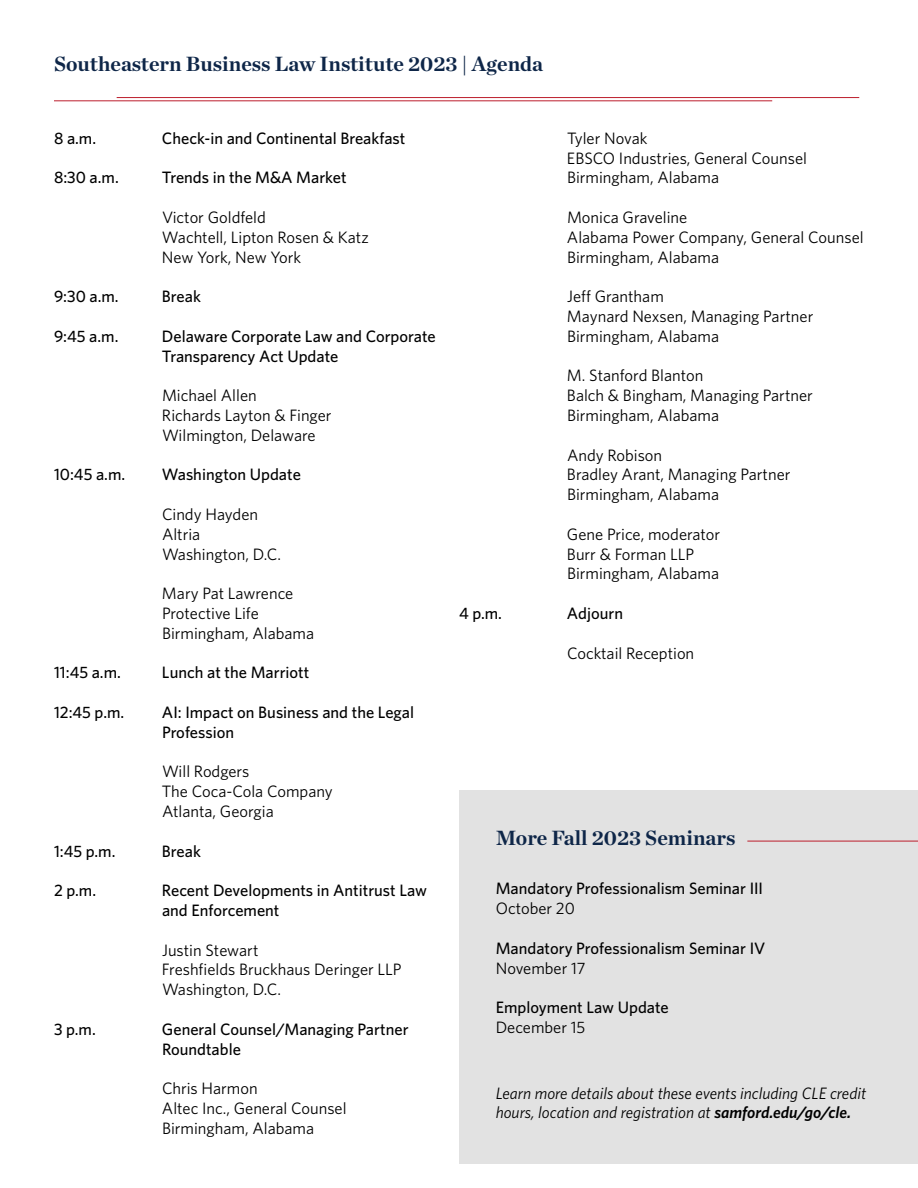
<style>
.page{position:relative;width:918px;height:1188px;background:#fff}
.page>*{position:absolute;margin:0;border:0;box-sizing:border-box;transform-origin:0 0}
.t1{font:700 21px "Chronicle Deck";color:#0e2648}
.t2{font:16.5px "Whitney";color:#000}
.t3{font:500 16.5px/19.8px "Whitney";color:#000}
.t4{font:italic 16.5px/19.8px "Whitney";color:#000}
.s1{font-weight:600}
</style>
<div class="page">
<hr style="left:117px;top:97px;width:742px;height:1px;background:#bc1e2c">
<hr style="left:54px;top:101px;width:718px;height:1px;background:#bc1e2c">
<div style="left:459px;top:791px;width:459px;height:373px;background:#e2e2e2"></div>
<hr style="left:747px;top:841px;width:171px;height:1px;background:#bc1e2c">
<p class="t1" style="left:54px;top:47px;width:491px">Southeastern Business Law Institute 2023 | Agenda</p>
<p class="t3" style="left:54px;top:128px;width:44px">8 a.m.</p>
<p class="t3" style="left:162px;top:128px;width:245px">Check-in and Continental Breakfast</p>
<p class="t3" style="left:54px;top:168px;width:66px">8:30 a.m.</p>
<p class="t3" style="left:162px;top:168px;width:186px">Trends in the M&amp;A Market</p>
<p class="t2" style="left:162px;top:206px;width:105px">Victor Goldfeld</p>
<p class="t2" style="left:162px;top:226px;width:208px">Wachtell, Lipton Rosen &amp; Katz</p>
<p class="t2" style="left:162px;top:246px;width:141px">New York, New York</p>
<p class="t3" style="left:54px;top:286px;width:66px">9:30 a.m.</p>
<p class="t3" style="left:162px;top:286px;width:41px">Break</p>
<p class="t3" style="left:54px;top:326px;width:66px">9:45 a.m.</p>
<p class="t3" style="left:162px;top:326px;width:275px">Delaware Corporate Law and Corporate</p>
<p class="t3" style="left:162px;top:346px;width:178px">Transparency Act Update</p>
<p class="t2" style="left:162px;top:385px;width:96px">Michael Allen</p>
<p class="t2" style="left:162px;top:404px;width:171px">Richards Layton &amp; Finger</p>
<p class="t2" style="left:162px;top:424px;width:155px">Wilmington, Delaware</p>
<p class="t3" style="left:54px;top:465px;width:73px">10:45 a.m.</p>
<p class="t3" style="left:162px;top:465px;width:140px">Washington Update</p>
<p class="t2" style="left:162px;top:503px;width:98px">Cindy Hayden</p>
<p class="t2" style="left:162px;top:523px;width:40px">Altria</p>
<p class="t2" style="left:162px;top:543px;width:121px">Washington, D.C.</p>
<p class="t2" style="left:162px;top:583px;width:133px">Mary Pat Lawrence</p>
<p class="t2" style="left:162px;top:602px;width:98px">Protective Life</p>
<p class="t2" style="left:162px;top:622px;width:154px">Birmingham, Alabama</p>
<p class="t3" style="left:54px;top:663px;width:68px">11:45 a.m.</p>
<p class="t3" style="left:162px;top:663px;width:149px">Lunch at the Marriott</p>
<p class="t3" style="left:54px;top:702px;width:72px">12:45 p.m.</p>
<p class="t3" style="left:162px;top:702px;width:254px">AI: Impact on Business and the Legal<br>Profession</p>
<p class="t2" style="left:162px;top:761px;width:89px">Will Rodgers</p>
<p class="t2" style="left:162px;top:781px;width:172px">The Coca-Cola Company</p>
<p class="t2" style="left:162px;top:800px;width:113px">Atlanta, Georgia</p>
<p class="t3" style="left:54px;top:841px;width:63px">1:45 p.m.</p>
<p class="t3" style="left:162px;top:841px;width:41px">Break</p>
<p class="t3" style="left:54px;top:880px;width:44px">2 p.m.</p>
<p class="t3" style="left:162px;top:880px;width:267px">Recent Developments in Antitrust Law</p>
<p class="t3" style="left:162px;top:900px;width:119px">and Enforcement</p>
<p class="t2" style="left:162px;top:939px;width:98px">Justin Stewart</p>
<p class="t2" style="left:162px;top:959px;width:241px">Freshfields Bruckhaus Deringer LLP</p>
<p class="t2" style="left:162px;top:979px;width:121px">Washington, D.C.</p>
<p class="t3" style="left:54px;top:1019px;width:43px">3 p.m.</p>
<p class="t3" style="left:162px;top:1019px;width:248px">General Counsel/Managing Partner<br>Roundtable</p>
<p class="t2" style="left:162px;top:1078px;width:97px">Chris Harmon</p>
<p class="t2" style="left:162px;top:1097px;width:186px">Altec Inc., General Counsel</p>
<p class="t2" style="left:162px;top:1117px;width:154px">Birmingham, Alabama</p>
<p class="t2" style="left:567px;top:127px;width:82px">Tyler Novak</p>
<p class="t2" style="left:567px;top:147px;width:242px">EBSCO Industries, General Counsel</p>
<p class="t2" style="left:567px;top:167px;width:154px">Birmingham, Alabama</p>
<p class="t2" style="left:567px;top:206px;width:122px">Monica Graveline</p>
<p class="t2" style="left:567px;top:226px;width:298px">Alabama Power Company, General Counsel</p>
<p class="t2" style="left:567px;top:246px;width:154px">Birmingham, Alabama</p>
<p class="t2" style="left:567px;top:286px;width:98px">Jeff Grantham</p>
<p class="t2" style="left:567px;top:305px;width:248px">Maynard Nexsen, Managing Partner</p>
<p class="t2" style="left:567px;top:325px;width:154px">Birmingham, Alabama</p>
<p class="t2" style="left:567px;top:365px;width:138px">M. Stanford Blanton</p>
<p class="t2" style="left:567px;top:385px;width:247px">Balch &amp; Bingham, Managing Partner</p>
<p class="t2" style="left:567px;top:404px;width:154px">Birmingham, Alabama</p>
<p class="t2" style="left:567px;top:444px;width:97px">Andy Robison</p>
<p class="t2" style="left:567px;top:464px;width:225px">Bradley Arant, Managing Partner</p>
<p class="t2" style="left:567px;top:484px;width:154px">Birmingham, Alabama</p>
<p class="t2" style="left:567px;top:523px;width:155px">Gene Price, moderator</p>
<p class="t2" style="left:567px;top:543px;width:129px">Burr &amp; Forman LLP</p>
<p class="t2" style="left:567px;top:563px;width:154px">Birmingham, Alabama</p>
<p class="t3" style="left:459px;top:603px;width:45px">4 p.m.</p>
<p class="t3" style="left:567px;top:603px;width:58px">Adjourn</p>
<p class="t2" style="left:567px;top:642px;width:129px">Cocktail Reception</p>
<p class="t1" style="left:496px;top:821px;width:241px">More Fall 2023 Seminars</p>
<p class="t3" style="left:496px;top:879px;width:269px">Mandatory Professionalism Seminar III</p>
<p class="t2" style="left:496px;top:898px;width:81px">October 20</p>
<p class="t3" style="left:496px;top:938px;width:271px">Mandatory Professionalism Seminar IV</p>
<p class="t2" style="left:496px;top:957px;width:92px">November 17</p>
<p class="t3" style="left:496px;top:997px;width:175px">Employment Law Update</p>
<p class="t2" style="left:496px;top:1016px;width:91px">December 15</p>
<p class="t4" style="left:496px;top:1083px;width:372px">Learn more details about these events including CLE credit hours, location and registration at <span class="s1">samford.edu/go/cle.</span></p>
</div>
